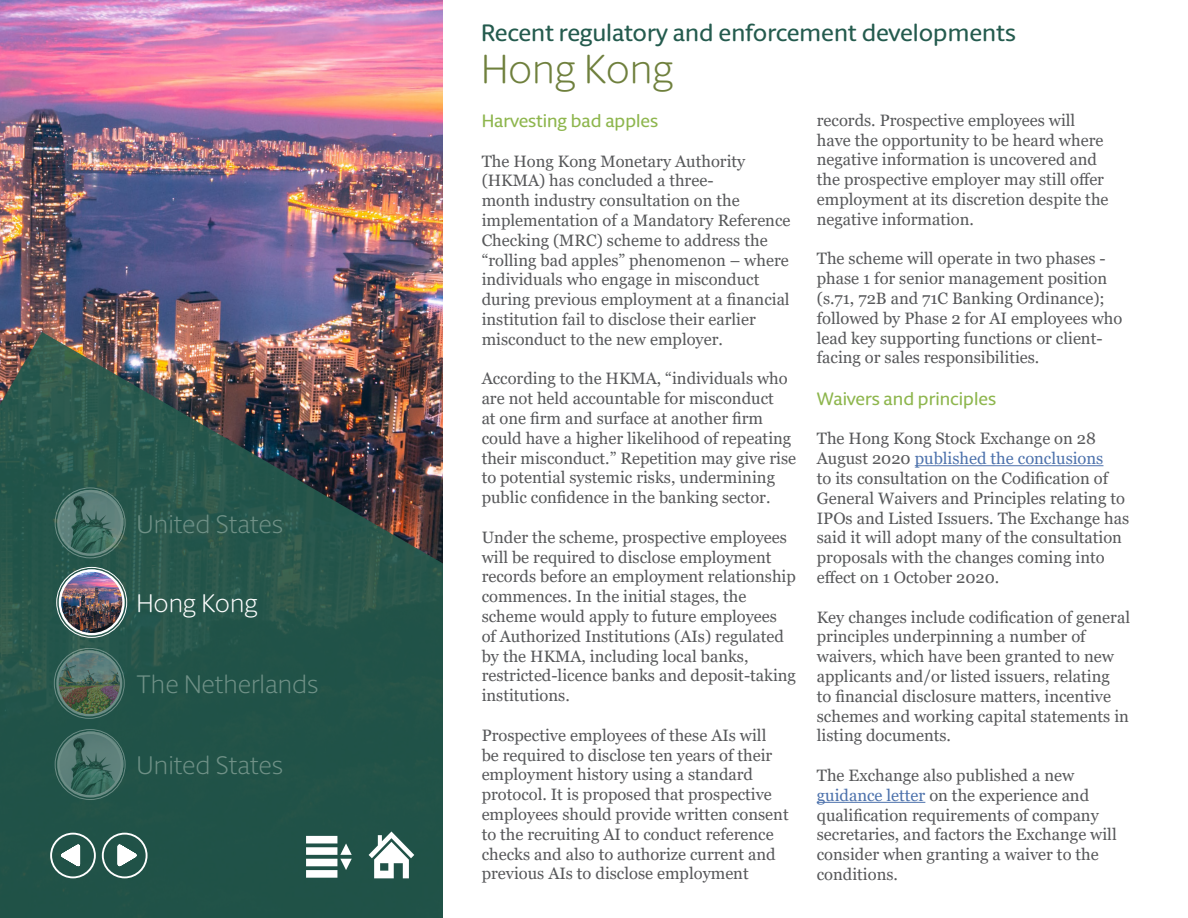
<style>
.page{position:relative;width:1188px;height:918px;background:#fff}
.page>*{position:absolute;margin:0;border:0;box-sizing:border-box;transform-origin:0 0}
.t1{font:300 40.5px "Berlingske Sans Round";letter-spacing:-.01em;color:#6f803d}
.t2{font:300 25.5px "Berlingske Sans Round";color:#709187}
.t3{font:300 25.5px "Berlingske Sans Round";letter-spacing:-.01em;color:#fff}
.t4{font:500 24px "Berlingske Sans Round";color:#245b4e}
.t5{font:500 18px "Berlingske Sans Round";color:#8eb64e}
.t6{font:16.5px/19.8px "Georgia";color:#57585a}
.s1{color:#4d72ac}
</style>
<div class="page">
<img style="left:1px;top:1px;width:441px;height:331px">
<hr style="left:915px;top:465px;width:188px;height:1px;background:#4d72ac">
<hr style="left:817px;top:802px;width:108px;height:1px;background:#4d72ac">
<svg style="left:1px;top:332px;width:441px;height:586px;background:#32544a"></svg>
<svg style="left:116px;top:840px;width:26px;height:31px"></svg>
<div style="left:102px;top:833px;width:46px;height:45px;border:2px solid #fff;border-radius:50%"></div>
<svg style="left:55px;top:840px;width:27px;height:31px"></svg>
<div style="left:50px;top:833px;width:46px;height:45px;border:2px solid #fff;border-radius:50%"></div>
<svg style="left:369px;top:832px;width:45px;height:46px"></svg>
<svg style="left:306px;top:836px;width:46px;height:42px"></svg>
<img style="left:59px;top:732px;width:64px;height:64px;border-radius:32px">
<div style="left:55px;top:729px;width:71px;height:71px;border:1px solid #fff;border-radius:50%"></div>
<div style="left:57px;top:732px;width:66px;height:66px;border:2px solid #fff;border-radius:50%"></div>
<img style="left:57px;top:650px;width:64px;height:65px;border-radius:32px">
<div style="left:54px;top:648px;width:71px;height:71px;border:1px solid #fff;border-radius:50%"></div>
<div style="left:56px;top:650px;width:66px;height:66px;border:2px solid #fff;border-radius:50%"></div>
<img style="left:59px;top:570px;width:65px;height:64px;border-radius:32px">
<div style="left:56px;top:567px;width:71px;height:71px;border:1px solid #fff;border-radius:50%"></div>
<div style="left:59px;top:569px;width:66px;height:66px;border:2px solid #fff;border-radius:50%"></div>
<img style="left:59px;top:490px;width:64px;height:64px;border-radius:32px">
<div style="left:55px;top:488px;width:71px;height:70px;border:1px solid #fff;border-radius:50%"></div>
<div style="left:57px;top:490px;width:66px;height:66px;border:2px solid #fff;border-radius:50%"></div>
<p class="t2" style="left:137px;top:506px;width:148px">United States</p>
<p class="t3" style="left:137px;top:586px;width:122px">Hong Kong</p>
<p class="t2" style="left:137px;top:667px;width:183px">The Netherlands</p>
<p class="t2" style="left:137px;top:748px;width:148px">United States</p>
<p class="t4" style="left:481px;top:16px;width:536px">Recent regulatory and enforcement developments</p>
<p class="t1" style="left:481px;top:42px;width:194px">Hong Kong</p>
<p class="t5" style="left:482px;top:108px;width:178px">Harvesting bad apples</p>
<p class="t6" style="left:482px;top:151px;width:310px">The Hong Kong Monetary Authority (HKMA) has concluded a three-<br>month industry consultation on the implementation of a Mandatory Reference Checking (MRC) scheme to address the “rolling bad apples” phenomenon – where individuals who engage in misconduct during previous employment at a financial institution fail to disclose their earlier misconduct to the new employer.</p>
<p class="t6" style="left:482px;top:369px;width:316px">According to the HKMA, “individuals who are not held accountable for misconduct<br>at one firm and surface at another firm could have a higher likelihood of repeating their misconduct.” Repetition may give rise to potential systemic risks, undermining public confidence in the banking sector.</p>
<p class="t6" style="left:482px;top:528px;width:316px">Under the scheme, prospective employees will be required to disclose employment records before an employment relationship commences. In the initial stages, the scheme would apply to future employees<br>of Authorized Institutions (AIs) regulated by the HKMA, including local banks, restricted-licence banks and deposit-taking institutions.</p>
<p class="t6" style="left:482px;top:726px;width:309px">Prospective employees of these AIs will<br>be required to disclose ten years of their employment history using a standard protocol. It is proposed that prospective employees should provide written consent to the recruiting AI to conduct reference checks and also to authorize current and previous AIs to disclose employment</p>
<p class="t6" style="left:817px;top:111px;width:293px">records. Prospective employees will have the opportunity to be heard where negative information is uncovered and the prospective employer may still offer employment at its discretion despite the negative information.</p>
<p class="t6" style="left:817px;top:249px;width:307px">The scheme will operate in two phases - phase 1 for senior management position (s.71, 72B and 71C Banking Ordinance); followed by Phase 2 for AI employees who lead key supporting functions or client&shy;facing or sales responsibilities.</p>
<p class="t5" style="left:817px;top:386px;width:181px">Waivers and principles</p>
<p class="t6" style="left:817px;top:429px;width:314px">The Hong Kong Stock Exchange on 28<br>August 2020 <span class="s1">published the conclusions<br></span>to its consultation on the Codification of General Waivers and Principles relating to IPOs and Listed Issuers. The Exchange has said it will adopt many of the consultation proposals with the changes coming into effect on 1 October 2020.</p>
<p class="t6" style="left:817px;top:607px;width:315px">Key changes include codification of general principles underpinning a number of waivers, which have been granted to new applicants and/or listed issuers, relating<br>to financial disclosure matters, incentive schemes and working capital statements in listing documents.</p>
<p class="t6" style="left:817px;top:766px;width:301px">The Exchange also published a new <span class="s1">guidance letter</span> on the experience and qualification requirements of company secretaries, and factors the Exchange will consider when granting a waiver to the conditions.</p>
</div>
